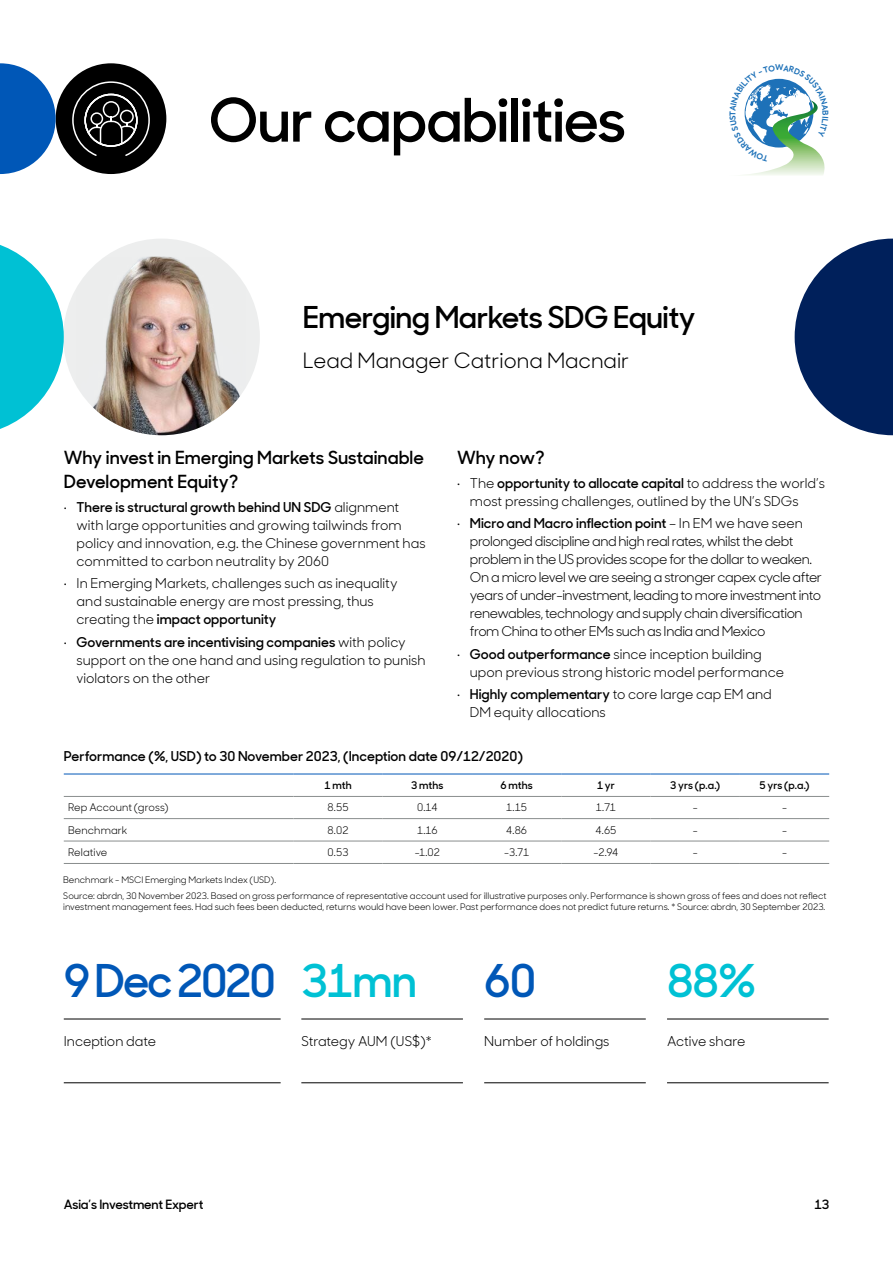
<style>
.page{position:relative;width:893px;height:1263px;background:#fff}
.page>*{position:absolute;margin:0;border:0;box-sizing:border-box;transform-origin:0 0}
.t1{font:600 60px "Sharp Sans Display No 1";letter-spacing:-.02em;color:#000}
.t2{font:600 45px "Sharp Sans Display No 1";letter-spacing:-.045em;color:#0057b7}
.t3{font:600 45px "Sharp Sans Display No 1";color:#00c1d4}
.t4{font:600 30px "Sharp Sans Display No 1";letter-spacing:-.02em;color:#000}
.t5{font:21px "Sharp Sans Display No 1";color:#000}
.t6{font:600 18px/24px "Sharp Sans Display No 1";color:#000}
.t7{font:13.5px/18px "Sharp Sans Display No 1";color:#000}
.t8{font:13.5px/18px "Sharp Sans Display No 1";letter-spacing:-.03em;color:#000}
.t9{font:600 13.5px "Sharp Sans Display No 1";color:#000}
.t10{font:600 12.75px "Sharp Sans Display No 1";letter-spacing:-.01em;color:#000}
.t11{font:10.5px "Sharp Sans Display No 1";letter-spacing:.005em;color:#000}
.t12{font:600 10.5px "Sharp Sans Display No 1";letter-spacing:.005em;color:#000}
.t13{font:9px/15.5px "Sharp Sans Display No 1";color:#000}
.t14{font:600 7.95px "Axiforma";color:#1d71b8}
.s1{font-weight:600}
.s2{color:#00c1d4}
</style>
<div class="page">
<div style="left:56px;top:63px;width:110px;height:111px;background:#000;border-radius:50%"></div>
<svg style="left:72px;top:81px;width:78px;height:75px"></svg>
<svg style="left:0;top:63px;width:56px;height:111px"></svg>
<hr style="left:64px;top:796px;width:229px;height:1px;background:#898d8d">
<hr style="left:293px;top:796px;width:90px;height:1px;background:#898d8d">
<hr style="left:383px;top:796px;width:89px;height:1px;background:#898d8d">
<hr style="left:472px;top:796px;width:89px;height:1px;background:#898d8d">
<hr style="left:561px;top:796px;width:90px;height:1px;background:#898d8d">
<hr style="left:651px;top:796px;width:89px;height:1px;background:#898d8d">
<hr style="left:740px;top:796px;width:89px;height:1px;background:#898d8d">
<hr style="left:64px;top:818px;width:229px;height:1px;background:#898d8d">
<hr style="left:293px;top:818px;width:90px;height:1px;background:#898d8d">
<hr style="left:383px;top:818px;width:89px;height:1px;background:#898d8d">
<hr style="left:561px;top:818px;width:90px;height:1px;background:#898d8d">
<hr style="left:651px;top:818px;width:89px;height:1px;background:#898d8d">
<hr style="left:740px;top:818px;width:89px;height:1px;background:#898d8d">
<hr style="left:64px;top:841px;width:229px;height:1px;background:#898d8d">
<hr style="left:293px;top:841px;width:90px;height:1px;background:#898d8d">
<hr style="left:383px;top:841px;width:89px;height:1px;background:#898d8d">
<hr style="left:472px;top:841px;width:89px;height:1px;background:#898d8d">
<hr style="left:561px;top:841px;width:90px;height:1px;background:#898d8d">
<hr style="left:651px;top:841px;width:89px;height:1px;background:#898d8d">
<hr style="left:740px;top:841px;width:89px;height:1px;background:#898d8d">
<hr style="left:64px;top:863px;width:229px;height:1px;background:#898d8d">
<hr style="left:293px;top:863px;width:90px;height:1px;background:#898d8d">
<hr style="left:383px;top:863px;width:89px;height:1px;background:#898d8d">
<hr style="left:472px;top:863px;width:89px;height:1px;background:#898d8d">
<hr style="left:561px;top:863px;width:90px;height:1px;background:#898d8d">
<hr style="left:651px;top:863px;width:89px;height:1px;background:#898d8d">
<hr style="left:740px;top:863px;width:89px;height:1px;background:#898d8d">
<hr style="left:64px;top:774px;width:229px;height:1px;background:#0057b7">
<hr style="left:293px;top:774px;width:90px;height:1px;background:#0057b7">
<hr style="left:383px;top:774px;width:89px;height:1px;background:#0057b7">
<hr style="left:472px;top:774px;width:89px;height:1px;background:#0057b7">
<hr style="left:561px;top:774px;width:90px;height:1px;background:#0057b7">
<hr style="left:651px;top:774px;width:89px;height:1px;background:#0057b7">
<hr style="left:740px;top:774px;width:89px;height:1px;background:#0057b7">
<hr style="left:472px;top:818px;width:89px;height:1px;background:#898d8d">
<div style="left:63px;top:239px;width:197px;height:196px;background:#edeeee;border-radius:50%"></div>
<img style="left:76px;top:257px;width:177px;height:178px">
<svg style="left:795px;top:239px;width:98px;height:196px"></svg>
<hr style="left:64px;top:1019px;width:217px;height:1px;background:#000">
<hr style="left:64px;top:1082px;width:217px;height:1px;background:#000">
<hr style="left:301px;top:1019px;width:162px;height:1px;background:#000">
<hr style="left:301px;top:1082px;width:162px;height:1px;background:#000">
<hr style="left:484px;top:1019px;width:162px;height:1px;background:#000">
<hr style="left:484px;top:1082px;width:162px;height:1px;background:#000">
<hr style="left:667px;top:1019px;width:162px;height:1px;background:#000">
<hr style="left:667px;top:1082px;width:162px;height:1px;background:#000">
<svg style="left:0;top:245px;width:64px;height:184px"></svg>
<svg style="left:744px;top:78px;width:81px;height:97px"></svg>
<h1 class="t1" style="left:209px;top:73px;width:419px">Our capabilities</h1>
<h3 class="t4" style="left:303px;top:294px;width:394px">Emerging Markets SDG Equity</h3>
<h3 class="t5" style="left:303px;top:344px;width:328px">Lead Manager Catriona Macnair</h3>
<p class="t14" style="left:775px;top:62px;width:10px">W</p>
<h3 class="t6" style="left:64px;top:444px;width:362px">Why invest in Emerging Markets Sustainable<br>Development Equity?</h3>
<p class="t7" style="left:77px;top:497px;width:351px;text-indent:-13px"><sup>.</sup> <span class="s1">There is structural growth behind UN SDG</span> alignment with large opportunities and growing tailwinds from policy and innovation, e.g. the Chinese government has committed to carbon neutrality by 2060</p>
<p class="t7" style="left:77px;top:573px;width:322px;text-indent:-13px"><sup>.</sup> In Emerging Markets, challenges such as inequality and sustainable energy are most pressing, thus creating the <span class="s1">impact opportunity</span></p>
<p class="t7" style="left:77px;top:632px;width:351px;text-indent:-13px"><sup>.</sup> <span class="s1">Governments are incentivising companies</span> with policy support on the one hand and using regulation to punish violators on the other</p>
<h3 class="t6" style="left:457px;top:444px;width:89px">Why now?</h3>
<p class="t7" style="left:470px;top:473px;width:357px;text-indent:-13px"><sup>.</sup> The <span class="s1">opportunity to allocate capital</span> to address the world’s most pressing challenges, outlined by the UN’s SDGs</p>
<p class="t8" style="left:470px;top:513px;width:354px;text-indent:-13px"><sup>.</sup> <span class="s1">Micro and Macro inflection point</span> – In EM we have seen prolonged discipline and high real rates, whilst the debt problem in the US provides scope for the dollar to weaken.<br>On a micro level we are seeing a stronger capex cycle after years of under-investment, leading to more investment into renewables, technology and supply chain diversification from China to other EMs such as India and Mexico</p>
<p class="t7" style="left:470px;top:644px;width:316px;text-indent:-13px"><sup>.</sup> <span class="s1">Good outperformance</span> since inception building upon previous strong historic model performance</p>
<p class="t7" style="left:470px;top:684px;width:303px;text-indent:-13px"><sup>.</sup> <span class="s1">Highly complementary</span> to core large cap EM and<br>DM equity allocations</p>
<p class="t9" style="left:64px;top:745px;width:461px">Performance (%, USD) to 30 November 2023, (Inception date 09/12/2020)</p>
<p class="t12" style="left:324px;top:777px;width:29px">1 mth</p>
<p class="t12" style="left:411px;top:777px;width:34px">3 mths</p>
<p class="t12" style="left:500px;top:777px;width:34px">6 mths</p>
<p class="t12" style="left:597px;top:777px;width:19px">1 yr</p>
<p class="t12" style="left:670px;top:777px;width:52px">3 yrs (p.a.)</p>
<p class="t12" style="left:759px;top:777px;width:52px">5 yrs (p.a.)</p>
<p class="t11" style="left:68px;top:799px;width:102px">Rep Account (gross)</p>
<p class="t11" style="left:328px;top:799px;width:22px">8.55</p>
<p class="t11" style="left:417px;top:799px;width:22px">0.14</p>
<p class="t11" style="left:506px;top:799px;width:22px">1.15</p>
<p class="t11" style="left:596px;top:799px;width:22px">1.71</p>
<p class="t11" style="left:693px;top:799px;width:6px">-</p>
<p class="t11" style="left:782px;top:799px;width:6px">-</p>
<p class="t11" style="left:68px;top:821px;width:61px">Benchmark</p>
<p class="t11" style="left:328px;top:821px;width:22px">8.02</p>
<p class="t11" style="left:417px;top:821px;width:22px">1.16</p>
<p class="t11" style="left:506px;top:821px;width:22px">4.86</p>
<p class="t11" style="left:595px;top:821px;width:22px">4.65</p>
<p class="t11" style="left:693px;top:821px;width:6px">-</p>
<p class="t11" style="left:782px;top:821px;width:6px">-</p>
<p class="t11" style="left:68px;top:844px;width:41px">Relative</p>
<p class="t11" style="left:328px;top:844px;width:22px">0.53</p>
<p class="t11" style="left:415px;top:844px;width:27px">-1.02</p>
<p class="t11" style="left:504px;top:844px;width:27px">-3.71</p>
<p class="t11" style="left:594px;top:844px;width:26px">-2.94</p>
<p class="t11" style="left:693px;top:844px;width:6px">-</p>
<p class="t11" style="left:782px;top:844px;width:6px">-</p>
<p class="t13" style="left:63px;top:871px;width:765px">Benchmark - MSCI Emerging Markets Index (USD).<br>Source: abrdn, 30 November 2023. Based on gross performance of representative account used for illustrative purposes only. Performance is shown gross of fees and does not reflect</p>
<p class="t13" style="left:63px;top:898px;width:764px">investment management fees. Had such fees been deducted, returns would have been lower. Past performance does not predict future returns. * Source: abrdn, 30 September 2023.</p>
<h2 class="t2" style="left:64px;top:946px;width:355px">9 Dec 2020 <span class="s2">31mn</span></h2>
<h2 class="t2" style="left:484px;top:946px;width:54px">60</h2>
<h2 class="t3" style="left:667px;top:946px;width:90px">88%</h2>
<p class="t7" style="left:64px;top:1031px;width:94px">Inception date</p>
<p class="t7" style="left:301px;top:1031px;width:132px">Strategy AUM (US$)*</p>
<p class="t7" style="left:484px;top:1031px;width:127px">Number of holdings</p>
<p class="t7" style="left:667px;top:1031px;width:80px">Active share</p>
<p class="t10" style="left:64px;top:1194px;width:141px">Asia’s Investment Expert</p>
<p class="t10" style="left:814px;top:1194px;width:16px">13</p>
</div>
